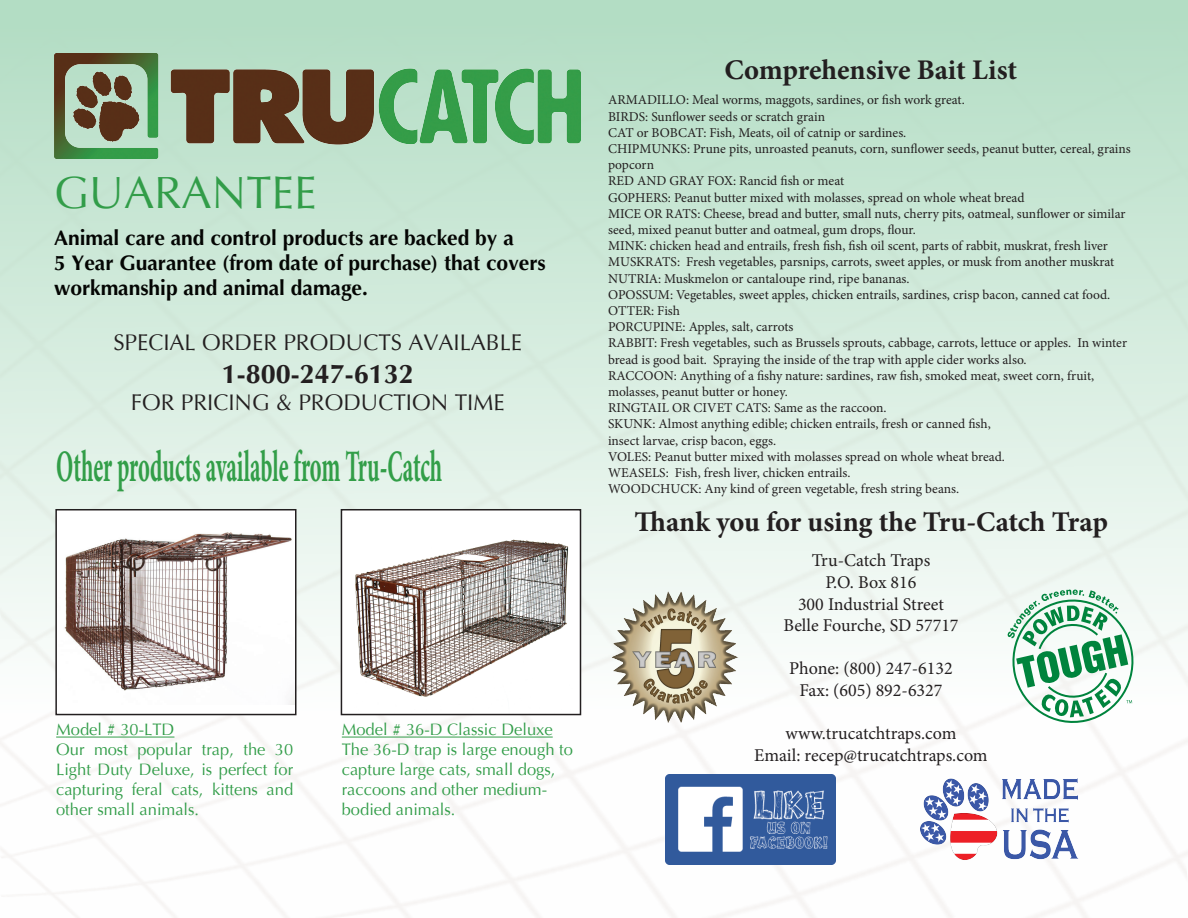
<style>
.page{position:relative;width:1188px;height:918px;background:#fff}
.page>*{position:absolute;margin:0;border:0;box-sizing:border-box;transform-origin:0 0}
.t1{font:700 45px "Minion Pro";color:#329e48;scale:.5 1}
.t2{font:45px "Optima";color:#329d49}
.t3{font:700 28.5px "Minion Pro";letter-spacing:-.005em;color:#231f20}
.t4{font:700 27px "Optima";color:#231f20}
.t5{font:22.5px "Optima";color:#231f20}
.t6{font:700 21px/25.2px "Optima";color:#040503}
.t7{font:18px/21.6px "Minion Pro";color:#231f20;text-align:center}
.t8{font:16.5px/19.8px "Optima";color:#329d49}
.t9{font:13.5px/16.2px "Minion Pro";color:#231f20}
</style>
<div class="page">
<div style="left:0;top:0;width:1188px;height:918px;background:linear-gradient(to bottom,#b5dec5,#fff)"></div>
<img style="left:54px;top:54px;width:526px;height:104px">
<hr style="left:342px;top:737px;width:211px;height:1px;background:#329d49">
<hr style="left:56px;top:737px;width:118px;height:1px;background:#329d49">
<div style="left:56px;top:510px;width:240px;height:205px;background:#fff"></div>
<img style="left:64px;top:532px;width:230px;height:172px">
<div style="left:55px;top:509px;width:242px;height:206px;border:2px solid #231f20"></div>
<img style="left:344px;top:512px;width:234px;height:200px">
<div style="left:341px;top:509px;width:240px;height:206px;border:2px solid #231f20"></div>
<img style="left:588px;top:568px;width:171px;height:181px">
<img style="left:920px;top:774px;width:159px;height:90px">
<svg style="left:1008px;top:590px;width:125px;height:133px"></svg>
<img style="left:665px;top:774px;width:171px;height:91px">
<h1 class="t2" style="left:54px;top:167px;width:264px">GUARANTEE</h1>
<h3 class="t6" style="left:54px;top:225px;width:493px">Animal care and control products are backed by a<br>5 Year Guarantee (from date of purchase) that covers workmanship and animal damage.</h3>
<h3 class="t5" style="left:113px;top:330px;width:410px">SPECIAL ORDER PRODUCTS AVAILABLE</h3>
<h3 class="t4" style="left:222px;top:358px;width:194px">1-800-247-6132</h3>
<h3 class="t5" style="left:131px;top:389px;width:375px">FOR PRICING &amp; PRODUCTION TIME</h3>
<h1 class="t1" style="left:56px;top:435px;width:774px">Other products available from Tru-Catch</h1>
<p class="t8" style="left:56px;top:720px;width:239px">Model # 30-LTD<br>Our most popular trap, the 30<br>Light Duty Deluxe, is perfect for capturing feral cats, kittens and other small animals.</p>
<p class="t8" style="left:342px;top:720px;width:233px">Model # 36-D Classic Deluxe<br>The 36-D trap is large enough to capture large cats, small dogs, raccoons and other medium&shy;bodied animals.</p>
<h2 class="t3" style="left:724px;top:50px;width:294px">Comprehensive Bait List</h2>
<p class="t9" style="left:608px;top:92px;width:524px">ARMADILLO: Meal worms, maggots, sardines, or fish work great.<br>BIRDS: Sunflower seeds or scratch grain<br>CAT or BOBCAT: Fish, Meats, oil of catnip or sardines.<br>CHIPMUNKS: Prune pits, unroasted peanuts, corn, sunflower seeds, peanut butter, cereal, grains popcorn<br>RED AND GRAY FOX: Rancid fish or meat<br>GOPHERS: Peanut butter mixed with molasses, spread on whole wheat bread<br>MICE OR RATS: Cheese, bread and butter, small nuts, cherry pits, oatmeal, sunflower or similar seed, mixed peanut butter and oatmeal, gum drops, flour.<br>MINK: chicken head and entrails, fresh fish, fish oil scent, parts of rabbit, muskrat, fresh liver MUSKRATS: Fresh vegetables, parsnips, carrots, sweet apples, or musk from another muskrat NUTRIA: Muskmelon or cantaloupe rind, ripe bananas.<br>OPOSSUM: Vegetables, sweet apples, chicken entrails, sardines, crisp bacon, canned cat food.<br>OTTER: Fish<br>PORCUPINE: Apples, salt, carrots<br>RABBIT: Fresh vegetables, such as Brussels sprouts, cabbage, carrots, lettuce or apples. In winter bread is good bait. Spraying the inside of the trap with apple cider works also.<br>RACCOON: Anything of a fishy nature: sardines, raw fish, smoked meat, sweet corn, fruit, molasses, peanut butter or honey.<br>RINGTAIL OR CIVET CATS: Same as the raccoon.<br>SKUNK: Almost anything edible; chicken entrails, fresh or canned fish,<br>insect larvae, crisp bacon, eggs.<br>VOLES: Peanut butter mixed with molasses spread on whole wheat bread.<br>WEASELS: Fish, fresh liver, chicken entrails.<br>WOODCHUCK: Any kind of green vegetable, fresh string beans.</p>
<h2 class="t3" style="left:635px;top:502px;width:475px">Thank you for using the Tru-Catch Trap</h2>
<h3 class="t7" style="left:783px;top:550px;width:177px">Tru-Catch Traps<br>P.O. Box 816<br>300 Industrial Street<br>Belle Fourche, SD 57717</h3>
<h3 class="t7" style="left:789px;top:658px;width:165px">Phone: (800) 247-6132<br>Fax: (605) 892-6327</h3>
<h3 class="t7" style="left:754px;top:723px;width:235px">www.trucatchtraps.com<br>Email: recep@trucatchtraps.com</h3>
</div>
